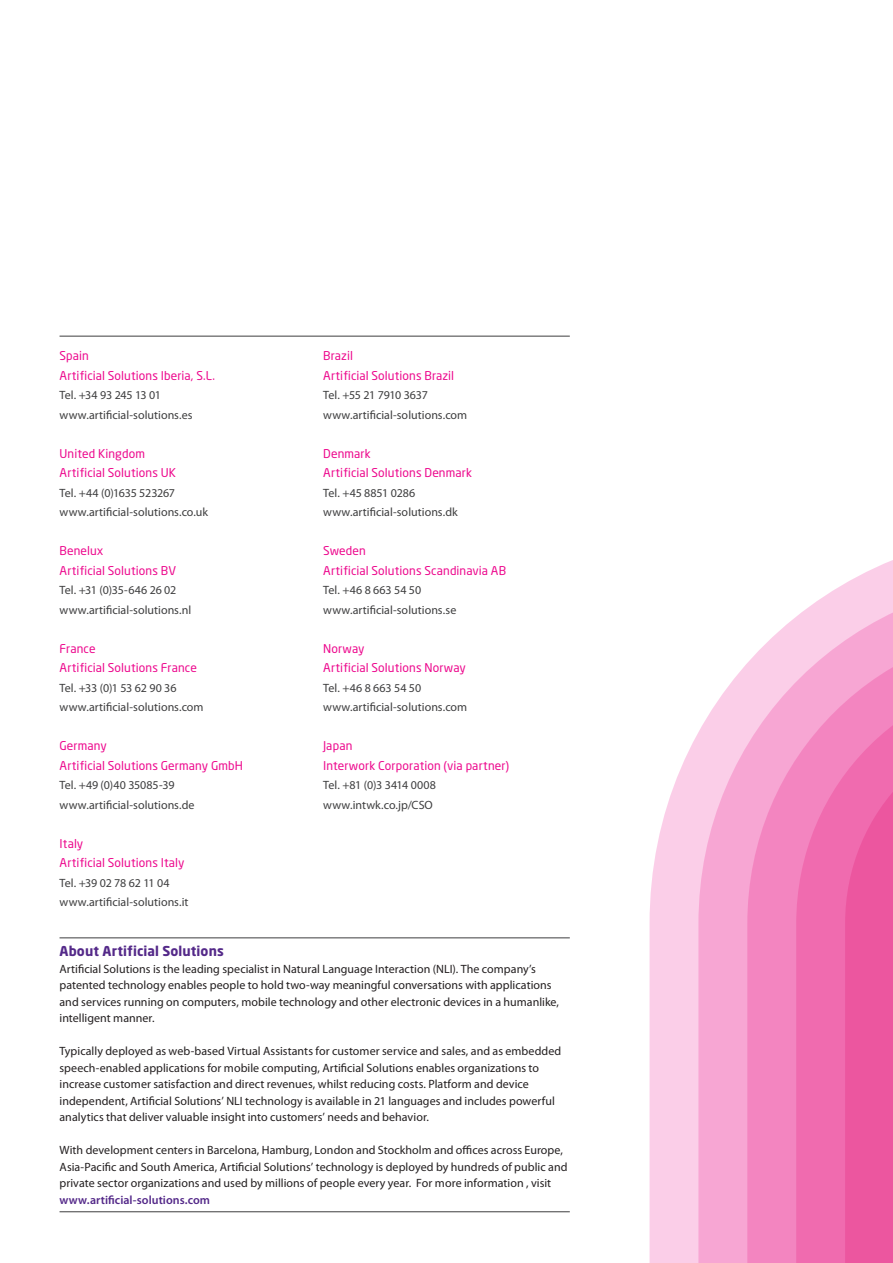
<style>
.page{position:relative;width:893px;height:1263px;background:#fff}
.page>*{position:absolute;margin:0;border:0;box-sizing:border-box;transform-origin:0 0}
.t1{font:700 13.5px "Neo Sans";letter-spacing:.01em;color:#542989}
.t2{font:12px/16.5px "Myriad Pro";letter-spacing:.005em;color:#231f20}
.t3{font:12px "Myriad Pro";color:#3e3e3f}
.t4{font:12px "Neo Sans";letter-spacing:.01em;color:#ed088d}
.t5{font:12px "Myriad Pro";letter-spacing:-.02em;color:#3e3e3f}
.t6{font:12px "Myriad Pro";letter-spacing:-.03em;color:#3e3e3f}
.s1{font-weight:600;color:#542989}
</style>
<div class="page">
<svg style="left:649px;top:560px;width:244px;height:703px;fill:#fbcee8"></svg>
<svg style="left:698px;top:577px;width:195px;height:686px;fill:#f7a6d3"></svg>
<svg style="left:747px;top:625px;width:146px;height:638px;background:#f599cb"></svg>
<svg style="left:796px;top:673px;width:97px;height:590px;background:#f176b6"></svg>
<svg style="left:845px;top:720px;width:48px;height:543px;background:#ed5ca3"></svg>
<hr style="left:60px;top:336px;width:510px;height:1px;background:#3e3e3f">
<hr style="left:60px;top:1211px;width:510px;height:1px;background:#3e3e3f">
<hr style="left:60px;top:937px;width:510px;height:1px;background:#3e3e3f">
<p class="t4" style="left:60px;top:349px;width:31px">Spain</p>
<p class="t4" style="left:60px;top:368px;width:157px">Artificial Solutions Iberia, S.L.</p>
<p class="t5" style="left:60px;top:388px;width:103px">Tel. +34 93 245 13 01</p>
<p class="t3" style="left:60px;top:407px;width:134px">www.artificial-solutions.es</p>
<p class="t4" style="left:60px;top:446px;width:87px">United Kingdom</p>
<p class="t4" style="left:60px;top:466px;width:118px">Artificial Solutions UK</p>
<p class="t5" style="left:60px;top:485px;width:117px">Tel. +44 (0)1635 523267</p>
<p class="t3" style="left:60px;top:505px;width:150px">www.artificial-solutions.co.uk</p>
<p class="t4" style="left:60px;top:544px;width:45px">Benelux</p>
<p class="t4" style="left:60px;top:563px;width:118px">Artificial Solutions BV</p>
<p class="t5" style="left:60px;top:583px;width:118px">Tel. +31 (0)35-646 26 02</p>
<p class="t3" style="left:60px;top:602px;width:133px">www.artificial-solutions.nl</p>
<p class="t4" style="left:60px;top:641px;width:38px">France</p>
<p class="t4" style="left:60px;top:661px;width:139px">Artificial Solutions France</p>
<p class="t3" style="left:60px;top:680px;width:119px">Tel. +33 (0)1 53 62 90 36</p>
<p class="t3" style="left:60px;top:700px;width:146px">www.artificial-solutions.com</p>
<p class="t4" style="left:60px;top:739px;width:49px">Germany</p>
<p class="t4" style="left:60px;top:758px;width:185px">Artificial Solutions Germany GmbH</p>
<p class="t3" style="left:60px;top:778px;width:117px">Tel. +49 (0)40 35085-39</p>
<p class="t3" style="left:60px;top:797px;width:137px">www.artificial-solutions.de</p>
<p class="t4" style="left:60px;top:836px;width:25px">Italy</p>
<p class="t4" style="left:60px;top:856px;width:127px">Artificial Solutions Italy</p>
<p class="t5" style="left:60px;top:875px;width:112px">Tel. +39 02 78 62 11 04</p>
<p class="t3" style="left:60px;top:895px;width:131px">www.artificial-solutions.it</p>
<p class="t4" style="left:323px;top:349px;width:31px">Brazil</p>
<p class="t4" style="left:323px;top:368px;width:133px">Artificial Solutions Brazil</p>
<p class="t6" style="left:323px;top:388px;width:106px">Tel. +55 21 7910 3637</p>
<p class="t3" style="left:323px;top:407px;width:146px">www.artificial-solutions.com</p>
<p class="t4" style="left:323px;top:446px;width:49px">Denmark</p>
<p class="t4" style="left:323px;top:466px;width:150px">Artificial Solutions Denmark</p>
<p class="t3" style="left:323px;top:485px;width:94px">Tel. +45 8851 0286</p>
<p class="t3" style="left:323px;top:505px;width:136px">www.artificial-solutions.dk</p>
<p class="t4" style="left:323px;top:544px;width:44px">Sweden</p>
<p class="t4" style="left:323px;top:563px;width:185px">Artificial Solutions Scandinavia AB</p>
<p class="t3" style="left:323px;top:583px;width:100px">Tel. +46 8 663 54 50</p>
<p class="t3" style="left:323px;top:602px;width:135px">www.artificial-solutions.se</p>
<p class="t4" style="left:323px;top:641px;width:43px">Norway</p>
<p class="t4" style="left:323px;top:661px;width:144px">Artificial Solutions Norway</p>
<p class="t3" style="left:323px;top:680px;width:100px">Tel. +46 8 663 54 50</p>
<p class="t3" style="left:323px;top:700px;width:146px">www.artificial-solutions.com</p>
<p class="t4" style="left:323px;top:739px;width:31px">Japan</p>
<p class="t4" style="left:323px;top:758px;width:187px">Interwork Corporation (via partner)</p>
<p class="t3" style="left:323px;top:778px;width:114px">Tel. +81 (0)3 3414 0008</p>
<p class="t3" style="left:323px;top:797px;width:111px">www.intwk.co.jp/CSO</p>
<p class="t1" style="left:60px;top:945px;width:166px">About Artificial Solutions</p>
<p class="t2" style="left:60px;top:960px;width:501px">Artificial Solutions is the leading specialist in Natural Language Interaction (NLI). The company’s patented technology enables people to hold two-way meaningful conversations with applications and services running on computers, mobile technology and other electronic devices in a humanlike, intelligent manner.</p>
<p class="t2" style="left:60px;top:1043px;width:503px">Typically deployed as web-based Virtual Assistants for customer service and sales, and as embedded speech-enabled applications for mobile computing, Artificial Solutions enables organizations to increase customer satisfaction and direct revenues, whilst reducing costs. Platform and device independent, Artificial Solutions’ NLI technology is available in 21 languages and includes powerful analytics that deliver valuable insight into customers’ needs and behavior.</p>
<p class="t2" style="left:60px;top:1142px;width:509px">With development centers in Barcelona, Hamburg, London and Stockholm and offices across Europe, Asia-Pacific and South America, Artificial Solutions’ technology is deployed by hundreds of public and private sector organizations and used by millions of people every year. For more information , visit <span class="s1">www.artificial-solutions.com</span></p>
</div>
